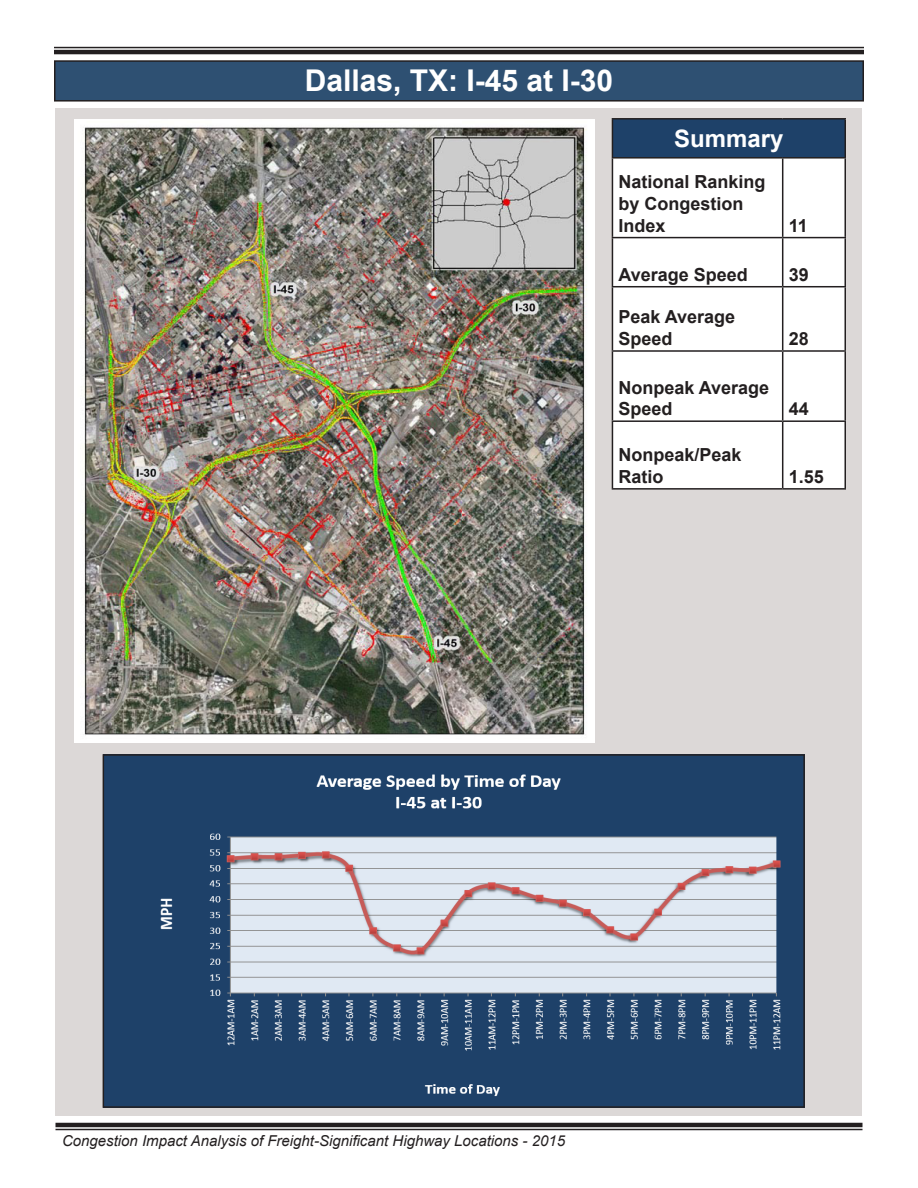
<style>
.page{position:relative;width:918px;height:1188px;background:#fff}
.page>*{position:absolute;margin:0;border:0;box-sizing:border-box;transform-origin:0 0}
.t1{font:700 30px "Arial";color:#fff}
.t2{font:700 24px "Arial";color:#fff}
.t3{font:700 18px/21.6px "Arial";color:#231f20}
.t4{font:italic 15px "Arial";color:#231f20}
</style>
<div class="page">
<div style="left:56px;top:108px;width:806px;height:1008px;background:#dcd8d7"></div>
<img style="left:74px;top:120px;width:520px;height:623px">
<div style="left:55px;top:61px;width:808px;height:40px;background:#2e5072"></div>
<div style="left:54px;top:60px;width:810px;height:42px;border:2px solid #231f20"></div>
<hr style="left:56px;top:1129px;width:806px;height:1px;background:#231f20">
<hr style="left:56px;top:1123px;width:806px;height:4px;background:#231f20">
<div style="left:612px;top:119px;width:233px;height:39px;background:#1e4169"></div>
<div style="left:613px;top:159px;width:231px;height:329px;background:#fff"></div>
<hr style="left:612px;top:159px;width:1px;height:78px;background:#231f20">
<hr style="left:782px;top:159px;width:1px;height:78px;background:#231f20">
<hr style="left:844px;top:159px;width:2px;height:78px;background:#231f20">
<hr style="left:612px;top:237px;width:171px;height:1px;background:#231f20">
<hr style="left:612px;top:238px;width:1px;height:48px;background:#231f20">
<hr style="left:783px;top:237px;width:63px;height:1px;background:#231f20">
<hr style="left:782px;top:238px;width:1px;height:48px;background:#231f20">
<hr style="left:844px;top:238px;width:2px;height:48px;background:#231f20">
<hr style="left:612px;top:286px;width:171px;height:1px;background:#231f20">
<hr style="left:612px;top:287px;width:1px;height:63px;background:#231f20">
<hr style="left:783px;top:286px;width:63px;height:1px;background:#231f20">
<hr style="left:782px;top:287px;width:1px;height:63px;background:#231f20">
<hr style="left:844px;top:287px;width:2px;height:63px;background:#231f20">
<hr style="left:612px;top:350px;width:171px;height:2px;background:#231f20">
<hr style="left:612px;top:352px;width:1px;height:68px;background:#231f20">
<hr style="left:783px;top:350px;width:63px;height:2px;background:#231f20">
<hr style="left:782px;top:352px;width:1px;height:68px;background:#231f20">
<hr style="left:844px;top:352px;width:2px;height:68px;background:#231f20">
<hr style="left:612px;top:420px;width:171px;height:2px;background:#231f20">
<hr style="left:612px;top:422px;width:1px;height:66px;background:#231f20">
<hr style="left:783px;top:420px;width:63px;height:2px;background:#231f20">
<hr style="left:782px;top:422px;width:1px;height:66px;background:#231f20">
<hr style="left:844px;top:422px;width:2px;height:66px;background:#231f20">
<hr style="left:612px;top:488px;width:171px;height:2px;background:#231f20">
<hr style="left:783px;top:488px;width:63px;height:2px;background:#231f20">
<hr style="left:612px;top:118px;width:171px;height:2px;background:#231f20">
<hr style="left:612px;top:120px;width:1px;height:37px;background:#231f20">
<hr style="left:783px;top:118px;width:63px;height:2px;background:#231f20">
<hr style="left:844px;top:120px;width:2px;height:37px;background:#231f20">
<hr style="left:612px;top:157px;width:171px;height:2px;background:#231f20">
<hr style="left:783px;top:157px;width:63px;height:2px;background:#231f20">
<img style="left:106px;top:757px;width:696px;height:348px">
<div style="left:103px;top:754px;width:702px;height:354px;border:2px solid #231f20"></div>
<hr style="left:54px;top:47px;width:810px;height:1px;background:#231f20">
<hr style="left:54px;top:50px;width:810px;height:4px;background:#231f20">
<p class="t1" style="left:305px;top:60px;width:310px">Dallas, TX: I-45 at I-30</p>
<p class="t2" style="left:674px;top:123px;width:111px">Summary</p>
<p class="t3" style="left:618px;top:172px;width:149px">National Ranking by Congestion<br>Index</p>
<p class="t3" style="left:789px;top:215px;width:21px">11</p>
<p class="t3" style="left:618px;top:264px;width:131px">Average Speed</p>
<p class="t3" style="left:789px;top:264px;width:22px">39</p>
<p class="t3" style="left:618px;top:307px;width:118px">Peak Average<br>Speed</p>
<p class="t3" style="left:789px;top:328px;width:22px">28</p>
<p class="t3" style="left:618px;top:377px;width:152px">Nonpeak Average<br>Speed</p>
<p class="t3" style="left:618px;top:445px;width:125px">Nonpeak/Peak<br>Ratio</p>
<p class="t3" style="left:789px;top:399px;width:22px">44</p>
<p class="t3" style="left:789px;top:466px;width:37px">1.55</p>
<p class="t4" style="left:62px;top:1131px;width:504px">Congestion Impact Analysis of Freight-Significant Highway Locations - 2015</p>
</div>
